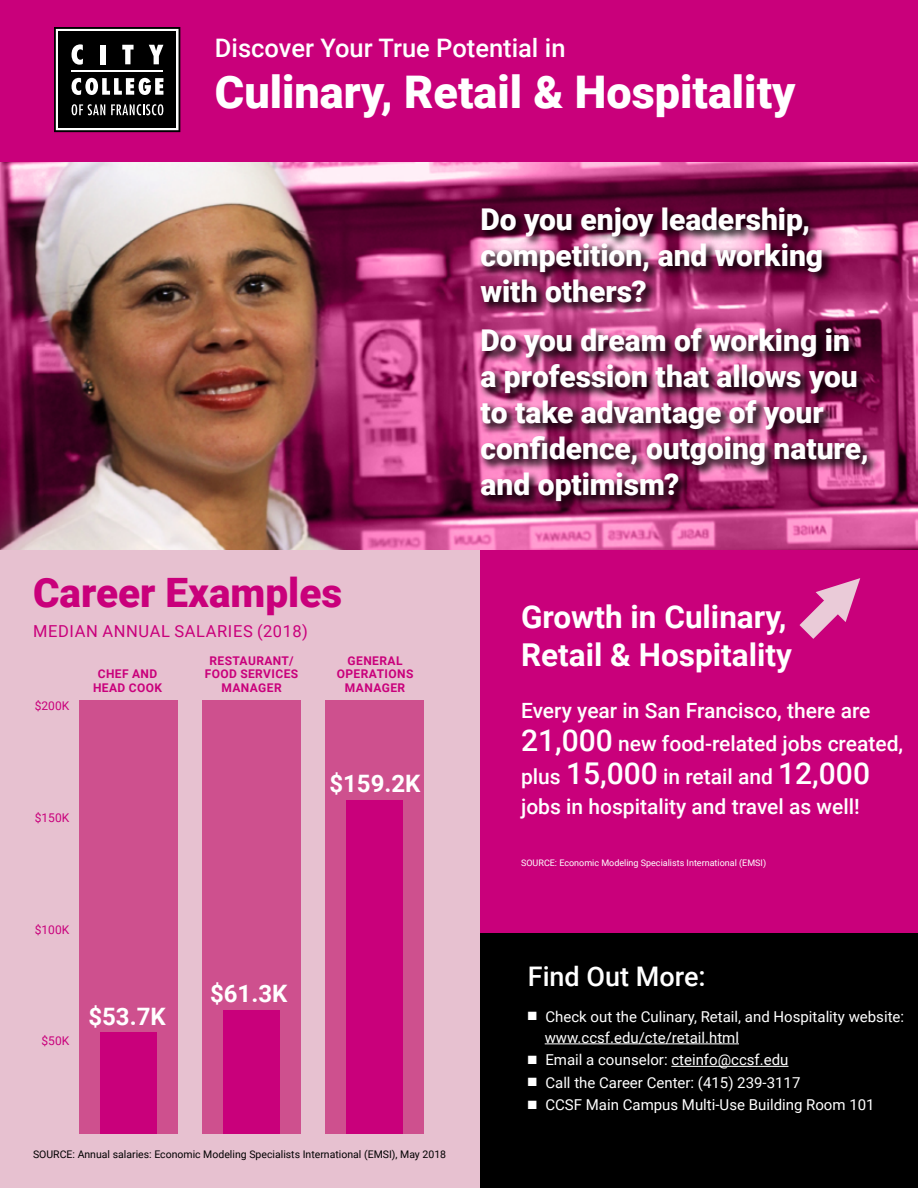
<style>
.page{position:relative;width:918px;height:1188px;background:#fff}
.page>*{position:absolute;margin:0;border:0;box-sizing:border-box;transform-origin:0 0}
.t1{font:900 45px "Roboto";color:#fff}
.t2{font:900 40.5px "Roboto";color:#c9007b}
.t3{font:700 31.5px/37.5px "Roboto";color:#fff}
.t4{font:900 30px/36px "Roboto";color:#fff}
.t5{font:500 27px "Roboto";color:#fff}
.t6{font:500 25.5px "Roboto";color:#fff}
.t7{font:700 24px "Roboto";color:#fff}
.t8{font:500 21px/33px "Roboto";color:#fff}
.t9{font:16.5px "Roboto";letter-spacing:.035em;color:#c9007b}
.t10{font:15px/21px "Roboto";color:#fff}
.t11{font:700 12px/13.5px "Roboto";letter-spacing:.035em;color:#c9007b;text-align:center}
.t12{font:12px "Roboto";color:#c9007b}
.t13{font:10.5px "Roboto";color:#000}
.t14{font:9px "Roboto";color:#fff}
.s1{font-size:30px}
</style>
<div class="page">
<div style="left:0;top:0;width:918px;height:162px;background:#c9007b"></div>
<img style="left:0;top:162px;width:918px;height:389px">
<div style="left:0;top:551px;width:481px;height:637px;background:#e7c1d0"></div>
<svg style="left:54px;top:27px;width:126px;height:105px;background:#333"></svg>
<hr style="left:72px;top:70px;width:91px;height:1px;background:#fff">
<div style="left:79px;top:701px;width:99px;height:433px;background:#ce508e"></div>
<div style="left:101px;top:1032px;width:56px;height:102px;background:#c9007b"></div>
<div style="left:202px;top:701px;width:99px;height:433px;background:#ce508e"></div>
<div style="left:224px;top:1010px;width:56px;height:124px;background:#c9007b"></div>
<div style="left:326px;top:701px;width:98px;height:433px;background:#ce508e"></div>
<div style="left:347px;top:800px;width:56px;height:334px;background:#c9007b"></div>
<div style="left:481px;top:551px;width:437px;height:382px;background:#c9007b"></div>
<svg style="left:800px;top:578px;width:60px;height:61px"></svg>
<div style="left:479px;top:205px;width:400px;height:308px;background:#000;opacity:.75"></div>
<div style="left:481px;top:933px;width:437px;height:255px;background:#000"></div>
<hr style="left:545px;top:1044px;width:194px;height:1px;background:#fff">
<hr style="left:671px;top:1066px;width:117px;height:1px;background:#fff">
<h3 class="t6" style="left:215px;top:30px;width:352px">Discover Your True Potential in</h3>
<h1 class="t1" style="left:215px;top:61px;width:582px">Culinary, Retail &amp; Hospitality</h1>
<h2 class="t2" style="left:33px;top:564px;width:311px">Career Examples</h2>
<p class="t9" style="left:33px;top:620px;width:276px">MEDIAN ANNUAL SALARIES (2018)</p>
<p class="t12" style="left:35px;top:697px;width:36px">$200K</p>
<p class="t11" style="left:93px;top:667px;width:71px">CHEF AND<br>HEAD COOK</p>
<p class="t12" style="left:35px;top:809px;width:36px">$150K</p>
<p class="t11" style="left:205px;top:653px;width:95px">RESTAURANT/<br>FOOD SERVICES<br>MANAGER</p>
<p class="t11" style="left:337px;top:653px;width:78px">GENERAL<br>OPERATIONS<br>MANAGER</p>
<h3 class="t7" style="left:329px;top:767px;width:93px">$159.2K</h3>
<p class="t12" style="left:35px;top:921px;width:36px">$100K</p>
<p class="t12" style="left:42px;top:1032px;width:29px">$50K</p>
<h3 class="t7" style="left:88px;top:999px;width:79px">$53.7K</h3>
<h3 class="t7" style="left:210px;top:977px;width:79px">$61.3K</h3>
<p class="t13" style="left:33px;top:1147px;width:415px">SOURCE: Annual salaries: Economic Modeling Specialists International (EMSI), May 2018</p>
<h3 class="t4" style="left:481px;top:200px;width:344px">Do you enjoy leadership, competition, and working with others?</h3>
<h3 class="t4" style="left:481px;top:322px;width:390px">Do you dream of working in a profession that allows you to take advantage of your confidence, outgoing nature, and optimism?</h3>
<h3 class="t3" style="left:521px;top:597px;width:272px">Growth in Culinary,<br>Retail &amp; Hospitality</h3>
<h3 class="t8" style="left:521px;top:694px;width:384px">Every year in San Francisco, there are<br><span class="s1">21,000</span> new food-related jobs created, plus <span class="s1">15,000</span> in retail and <span class="s1">12,000</span></h3>
<h3 class="t8" style="left:521px;top:790px;width:340px">jobs in hospitality and travel as well!</h3>
<p class="t14" style="left:521px;top:856px;width:247px">SOURCE: Economic Modeling Specialists International (EMSI)</p>
<h3 class="t5" style="left:528px;top:957px;width:179px">Find Out More:</h3>
<p class="t10" style="left:545px;top:1005px;width:361px;text-indent:-17px">■ Check out the Culinary, Retail, and Hospitality website: www.ccsf.edu/cte/retail.html</p>
<p class="t10" style="left:528px;top:1049px;width:262px">■ Email a counselor: cteinfo@ccsf.edu</p>
<p class="t10" style="left:528px;top:1071px;width:274px">■ Call the Career Center: (415) 239-3117</p>
<p class="t10" style="left:528px;top:1094px;width:348px">■ CCSF Main Campus Multi-Use Building Room 101</p>
</div>
